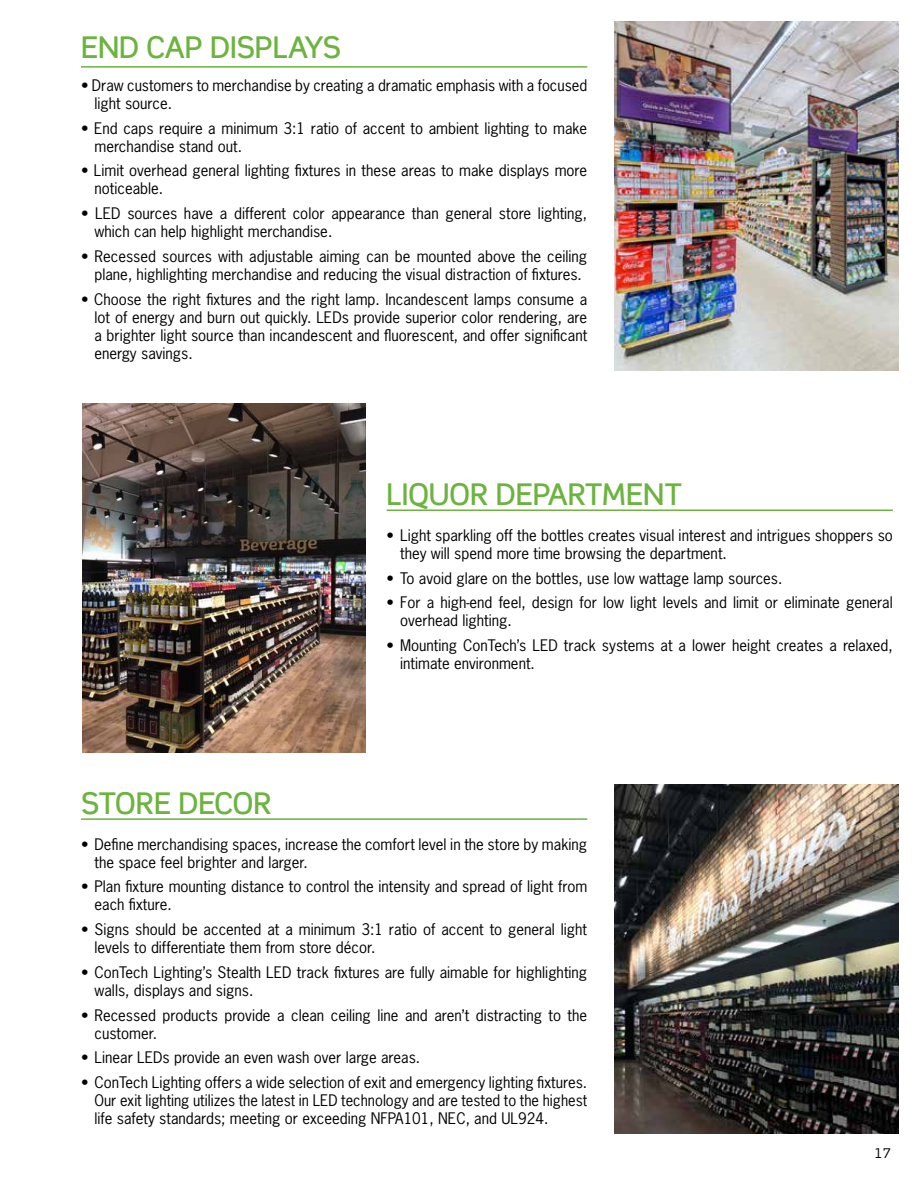
<style>
.page{position:relative;width:918px;height:1188px;background:#fff}
.page>*{position:absolute;margin:0;border:0;box-sizing:border-box;transform-origin:0 0}
.t1{font:500 30px "Scene Std";color:#6cb33f}
.t2{font:15px/18px "News Gothic Std";color:#000}
.t3{font:13.5px "Scene Std";color:#000}
</style>
<div class="page">
<img style="left:82px;top:403px;width:284px;height:350px">
<img style="left:615px;top:785px;width:283px;height:349px">
<img style="left:615px;top:22px;width:283px;height:349px">
<hr style="left:81px;top:66px;width:506px;height:2px;background:#6cb33f">
<hr style="left:387px;top:509px;width:506px;height:2px;background:#6cb33f">
<hr style="left:81px;top:818px;width:506px;height:2px;background:#6cb33f">
<h1 class="t1" style="left:81px;top:28px;width:261px">END CAP DISPLAYS</h1>
<p class="t2" style="left:94px;top:76px;width:494px;text-indent:-14px">• Draw customers to merchandise by creating a dramatic emphasis with a focused light source.</p>
<p class="t2" style="left:94px;top:119px;width:494px;text-indent:-14px">• End caps require a minimum 3:1 ratio of accent to ambient lighting to make merchandise stand out.</p>
<p class="t2" style="left:94px;top:162px;width:494px;text-indent:-14px">• Limit overhead general lighting fixtures in these areas to make displays more noticeable.</p>
<p class="t2" style="left:94px;top:204px;width:494px;text-indent:-14px">• LED sources have a different color appearance than general store lighting, which can help highlight merchandise.</p>
<p class="t2" style="left:81px;top:247px;width:508px;text-align:center">• Recessed sources with adjustable aiming can be mounted above the ceiling plane, highlighting merchandise and reducing the visual distraction of fixtures.</p>
<p class="t2" style="left:94px;top:290px;width:494px;text-align:justify;text-indent:-14px">• Choose the right fixtures and the right lamp. Incandescent lamps consume a lot of energy and burn out quickly. LEDs provide superior color rendering, are a brighter light source than incandescent and fluorescent, and offer significant energy savings.</p>
<h1 class="t1" style="left:387px;top:476px;width:297px">LIQUOR DEPARTMENT</h1>
<h1 class="t1" style="left:81px;top:784px;width:192px">STORE DECOR</h1>
<p class="t2" style="left:400px;top:526px;width:494px;text-indent:-14px">• Light sparkling off the bottles creates visual interest and intrigues shoppers so they will spend more time browsing the department.</p>
<p class="t2" style="left:387px;top:569px;width:397px">• To avoid glare on the bottles, use low wattage lamp sources.</p>
<p class="t2" style="left:400px;top:594px;width:494px;text-indent:-14px">• For a high-end feel, design for low light levels and limit or eliminate general overhead lighting.</p>
<p class="t2" style="left:400px;top:636px;width:494px;text-indent:-14px">• Mounting ConTech’s LED track systems at a lower height creates a relaxed, intimate environment.</p>
<p class="t2" style="left:95px;top:835px;width:494px;text-indent:-14px">• Define merchandising spaces, increase the comfort level in the store by making the space feel brighter and larger.</p>
<p class="t2" style="left:95px;top:878px;width:494px;text-indent:-14px">• Plan fixture mounting distance to control the intensity and spread of light from each fixture.</p>
<p class="t2" style="left:95px;top:920px;width:494px;text-indent:-14px">• Signs should be accented at a minimum 3:1 ratio of accent to general light levels to differentiate them from store décor.</p>
<p class="t2" style="left:95px;top:963px;width:494px;text-indent:-14px">• ConTech Lighting’s Stealth LED track fixtures are fully aimable for highlighting walls, displays and signs.</p>
<p class="t2" style="left:95px;top:1006px;width:494px;text-indent:-14px">• Recessed products provide a clean ceiling line and aren’t distracting to the customer.</p>
<p class="t2" style="left:81px;top:1049px;width:341px">• Linear LEDs provide an even wash over large areas.</p>
<p class="t2" style="left:94px;top:1073px;width:494px;text-align:justify;text-indent:-13px">• ConTech Lighting offers a wide selection of exit and emergency lighting fixtures.<br>Our exit lighting utilizes the latest in LED technology and are tested to the highest life safety standards; meeting or exceeding NFPA101, NEC, and UL924.</p>
<p class="t3" style="left:875px;top:1145px;width:18px">17</p>
</div>
